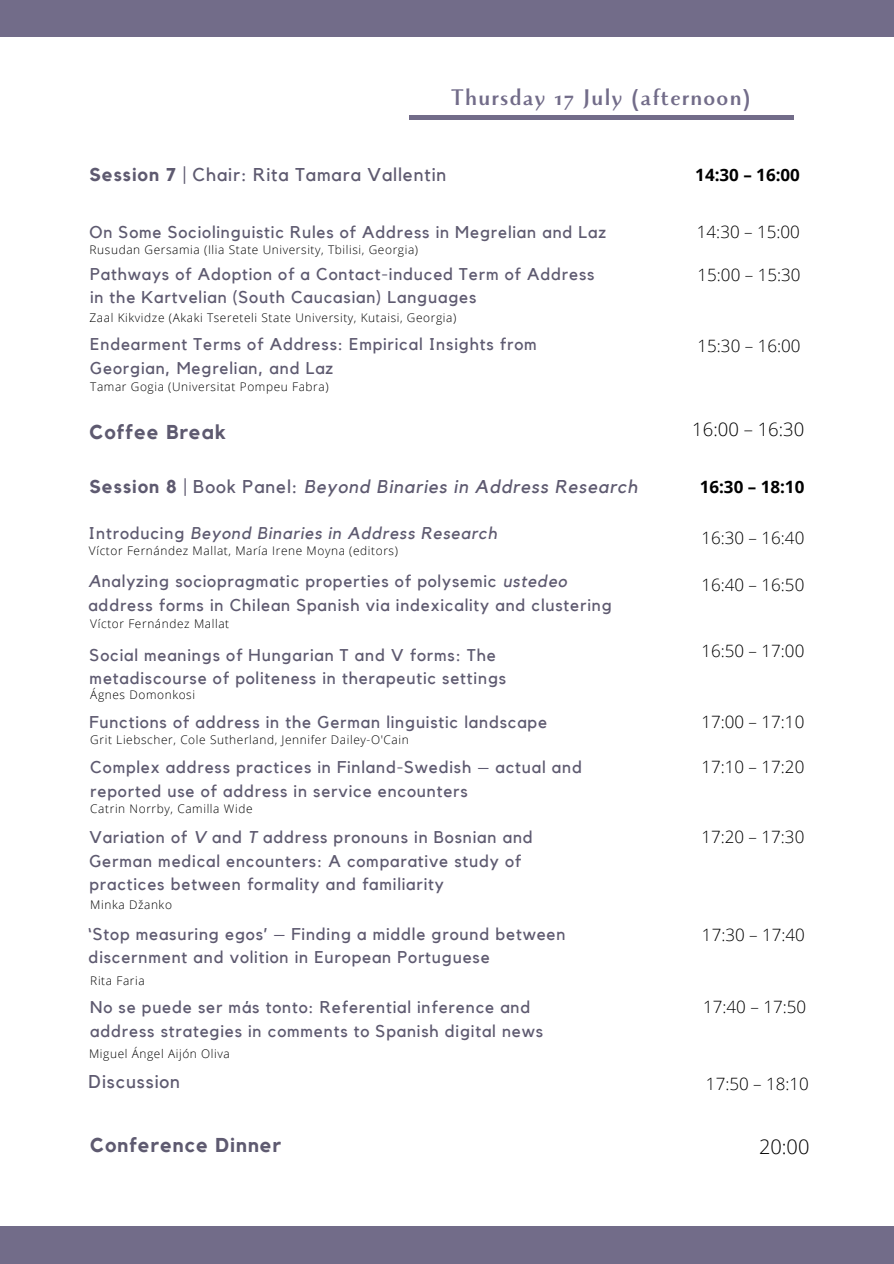
<style>
.page{position:relative;width:894px;height:1264px;background:#fff}
.page>*{position:absolute;margin:0;border:0;box-sizing:border-box;transform-origin:0 0}
.t1{font:700 25.2px "Monterchi";letter-spacing:.05em;color:#726c89}
.t2{font:700 19.95px "Kollektif";letter-spacing:.05em;color:#5e5a70}
.t3{font:300 19.95px "Open Sans";color:#000}
.t4{font:italic 18.45px "Kollektif";letter-spacing:.05em;color:#5e5a70}
.t5{font:18.45px "Kollektif";letter-spacing:.05em;color:#5e5a70}
.t6{font:300 18.45px "Open Sans";color:#000}
.t7{font:16.95px/23.7px "Kollektif";letter-spacing:.05em;color:#5e5a70}
.t8{font:300 16.95px "Open Sans";color:#000}
.t9{font:italic 16.95px "Kollektif";letter-spacing:.05em;color:#5e5a70}
.t10{font:700 16.95px "Open Sans";color:#000}
.t11{font:300 11.85px "Open Sans";letter-spacing:.05em;color:#000}
.s1{font-weight:700}
.s2{font-weight:700;font-style:normal}
.s3{font-style:normal}
.s4{font-style:italic}
</style>
<div class="page">
<div style="left:0;top:0;width:893px;height:36px;background:#726c89"></div>
<div style="left:0;top:1226px;width:893px;height:37px;background:#726c89"></div>
<hr style="left:409px;top:116px;width:383px;height:3px;background:#726c89">
<p class="t1" style="left:451px;top:85px;width:300px">Thursday 17 July (afternoon)</p>
<p class="t5" style="left:89px;top:166px;width:358px"><span class="s1">Session 7</span> | Chair: Rita Tamara Vallentin</p>
<p class="t10" style="left:695px;top:163px;width:106px">14:30 – 16:00</p>
<p class="t7" style="left:89px;top:221px;width:518px">On Some Sociolinguistic Rules of Address in Megrelian and Laz</p>
<p class="t11" style="left:90px;top:241px;width:330px">Rusudan Gersamia (Ilia State University, Tbilisi, Georgia)</p>
<p class="t7" style="left:90px;top:262px;width:506px">Pathways of Adoption of a Contact-induced Term of Address in the Kartvelian (South Caucasian) Languages</p>
<p class="t11" style="left:89px;top:310px;width:368px">Zaal Kikvidze (Akaki Tsereteli State University, Kutaisi, Georgia)</p>
<p class="t7" style="left:90px;top:333px;width:448px">Endearment Terms of Address: Empirical Insights from<br>Georgian, Megrelian, and Laz</p>
<p class="t11" style="left:90px;top:378px;width:240px">Tamar Gogia (Universitat Pompeu Fabra)</p>
<p class="t2" style="left:89px;top:422px;width:138px">Coffee Break</p>
<p class="t8" style="left:696px;top:220px;width:104px">14:30 – 15:00</p>
<p class="t8" style="left:697px;top:263px;width:104px">15:00 – 15:30</p>
<p class="t8" style="left:697px;top:334px;width:104px">15:30 – 16:00</p>
<p class="t6" style="left:692px;top:416px;width:114px">16:00 – 16:30</p>
<p class="t4" style="left:90px;top:478px;width:549px"><span class="s2">Session 8</span> <span class="s3">| Book Panel:</span> Beyond Binaries in Address Research</p>
<p class="t10" style="left:699px;top:475px;width:106px">16:30 – 18:10</p>
<p class="t8" style="left:701px;top:525px;width:104px">16:30 – 16:40</p>
<p class="t11" style="left:89px;top:542px;width:310px">Víctor Fernández Mallat, María Irene Moyna (editors)</p>
<p class="t9" style="left:89px;top:525px;width:410px"><span class="s3">Introducing</span> Beyond Binaries in Address Research</p>
<p class="t7" style="left:88px;top:570px;width:525px"><span class="s4">A</span>nalyzing sociopragmatic properties of polysemic <span class="s4">ustedeo </span>address forms in Chilean Spanish via indexicality and clustering</p>
<p class="t11" style="left:90px;top:615px;width:140px">Víctor Fernández Mallat</p>
<p class="t7" style="left:90px;top:643px;width:418px">Social meanings of Hungarian T and V forms: The metadiscourse of politeness in therapeutic settings</p>
<p class="t11" style="left:90px;top:686px;width:106px">Ágnes Domonkosi</p>
<p class="t7" style="left:89px;top:711px;width:459px">Functions of address in the German linguistic landscape</p>
<p class="t11" style="left:90px;top:731px;width:320px">Grit Liebscher, Cole Sutherland, Jennifer Dailey-O'Cain</p>
<p class="t7" style="left:90px;top:756px;width:493px">Complex address practices in Finland-Swedish – actual and reported use of address in service encounters</p>
<p class="t11" style="left:90px;top:799px;width:164px">Catrin Norrby, Camilla Wide</p>
<p class="t7" style="left:89px;top:825px;width:445px">Variation of <span class="s4">V</span> and <span class="s4">T</span> address pronouns in Bosnian and<br>German medical encounters: A comparative study of practices between formality and familiarity</p>
<p class="t11" style="left:90px;top:896px;width:83px">Minka Džanko</p>
<p class="t7" style="left:89px;top:922px;width:478px">‘Stop measuring egos’ – Finding a middle ground between discernment and volition in European Portuguese</p>
<p class="t11" style="left:90px;top:972px;width:56px">Rita Faria</p>
<p class="t8" style="left:701px;top:573px;width:104px">16:40 – 16:50</p>
<p class="t8" style="left:701px;top:639px;width:104px">16:50 – 17:00</p>
<p class="t8" style="left:701px;top:710px;width:104px">17:00 – 17:10</p>
<p class="t8" style="left:701px;top:754px;width:104px">17:10 – 17:20</p>
<p class="t8" style="left:701px;top:825px;width:104px">17:20 – 17:30</p>
<p class="t8" style="left:701px;top:923px;width:104px">17:30 – 17:40</p>
<p class="t7" style="left:90px;top:996px;width:454px">No se puede ser más tonto: Referential inference and address strategies in comments to Spanish digital news</p>
<p class="t8" style="left:703px;top:995px;width:104px">17:40 – 17:50</p>
<p class="t11" style="left:89px;top:1045px;width:142px">Miguel Ángel Aijón Oliva</p>
<p class="t5" style="left:89px;top:1073px;width:93px">Discussion</p>
<p class="t8" style="left:705px;top:1072px;width:104px">17:50 – 18:10</p>
<p class="t2" style="left:90px;top:1135px;width:192px">Conference Dinner</p>
<p class="t3" style="left:758px;top:1132px;width:52px">20:00</p>
</div>
